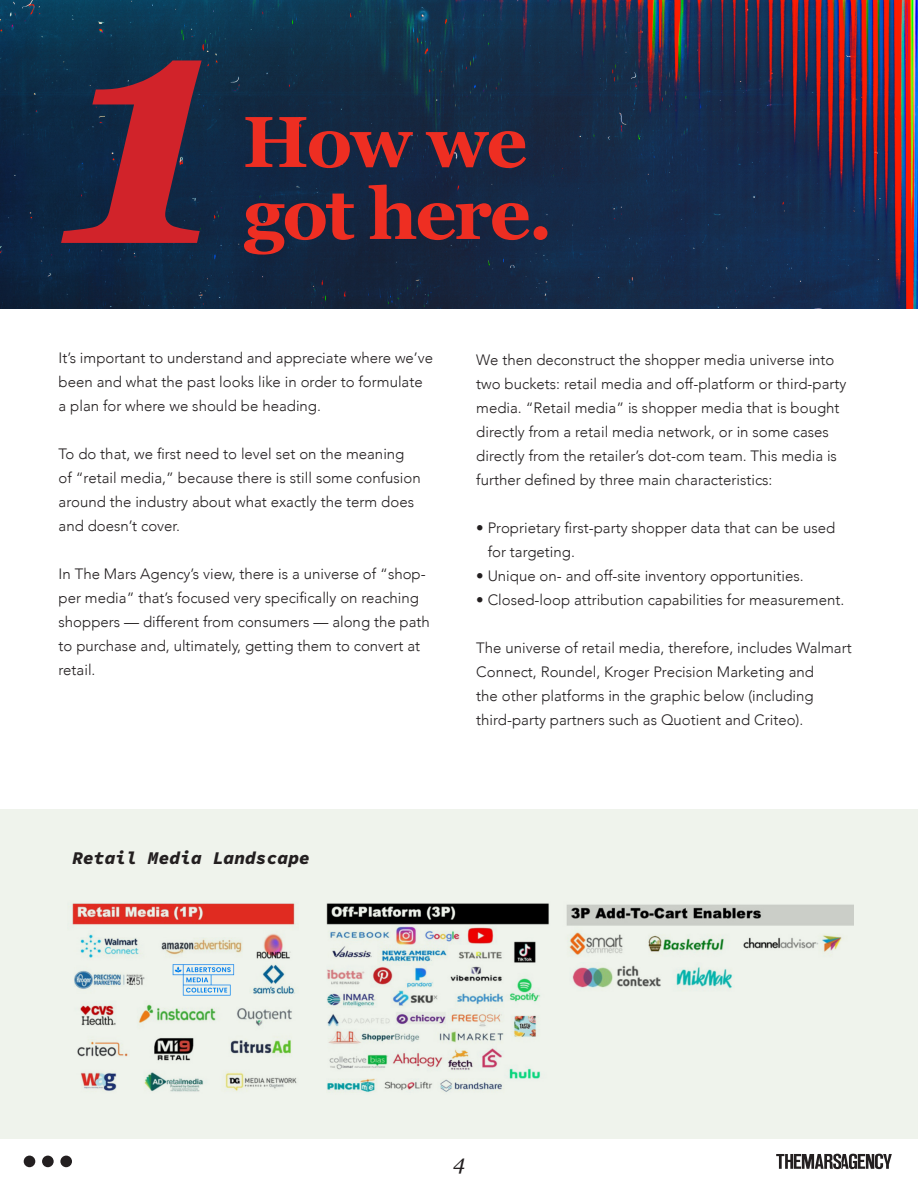
<style>
.page{position:relative;width:918px;height:1188px;background:#fff}
.page>*{position:absolute;margin:0;border:0;box-sizing:border-box;transform-origin:0 0}
.t1{font:italic 700 337.5px "Georgia";color:#d1232a}
.t2{font:700 72px "Georgia";letter-spacing:-.03em;color:#ee2e22}
.t3{font:italic 21px "Georgia";color:#231f20}
.t4{font:italic 18px "Source Code Variable";color:#231f20}
.t5{font:300 15px/24px "Avenir";color:#231f20}
</style>
<div class="page">
<div style="left:24px;top:1156px;width:11px;height:11px;background:#231f20;border-radius:50%"></div>
<div style="left:42px;top:1156px;width:12px;height:11px;background:#231f20;border-radius:50%"></div>
<div style="left:60px;top:1156px;width:12px;height:11px;background:#231f20;border-radius:50%"></div>
<svg style="left:776px;top:1154px;width:116px;height:15px"></svg>
<div style="left:0;top:809px;width:918px;height:329px;background:#eff3ec"></div>
<svg style="left:0;top:0;width:918px;height:309px"></svg>
<img style="left:566px;top:904px;width:288px;height:51px">
<img style="left:572px;top:965px;width:160px;height:24px">
<img style="left:328px;top:903px;width:221px;height:190px">
<img style="left:72px;top:903px;width:256px;height:189px">
<div style="left:157px;top:968px;width:88px;height:31px;background:#eff3ec"></div>
<img style="left:172px;top:964px;width:63px;height:32px">
<p class="t1" style="left:62px;top:-125px;width:167px">1</p>
<p class="t2" style="left:243px;top:88px;width:286px">How we</p>
<p class="t2" style="left:243px;top:160px;width:311px">got here.</p>
<p class="t5" style="left:59px;top:346px;width:376px">It’s important to understand and appreciate where we’ve been and what the past looks like in order to formulate a plan for where we should be heading.</p>
<p class="t5" style="left:59px;top:442px;width:364px">To do that, we first need to level set on the meaning of “retail media,” because there is still some confusion around the industry about what exactly the term does and doesn’t cover.</p>
<p class="t5" style="left:59px;top:562px;width:373px">In The Mars Agency’s view, there is a universe of “shop&shy;per media” that’s focused very specifically on reaching shoppers — different from consumers — along the path to purchase and, ultimately, getting them to convert at retail.</p>
<p class="t5" style="left:476px;top:348px;width:372px">We then deconstruct the shopper media universe into two buckets: retail media and off-platform or third-party media. “Retail media” is shopper media that is bought directly from a retail media network, or in some cases directly from the retailer’s dot-com team. This media is further defined by three main characteristics:</p>
<p class="t5" style="left:488px;top:516px;width:349px;text-indent:-11px">• Proprietary first-party shopper data that can be used for targeting.</p>
<p class="t5" style="left:476px;top:564px;width:329px">• Unique on- and off-site inventory opportunities.</p>
<p class="t5" style="left:476px;top:588px;width:369px">• Closed-loop attribution capabilities for measurement.</p>
<p class="t5" style="left:476px;top:636px;width:377px">The universe of retail media, therefore, includes Walmart Connect, Roundel, Kroger Precision Marketing and<br>the other platforms in the graphic below (including third-party partners such as Quotient and Criteo).</p>
<p class="t4" style="left:72px;top:845px;width:239px">Retail Media Landscape</p>
<h3 class="t3" style="left:453px;top:1148px;width:13px">4</h3>
</div>
